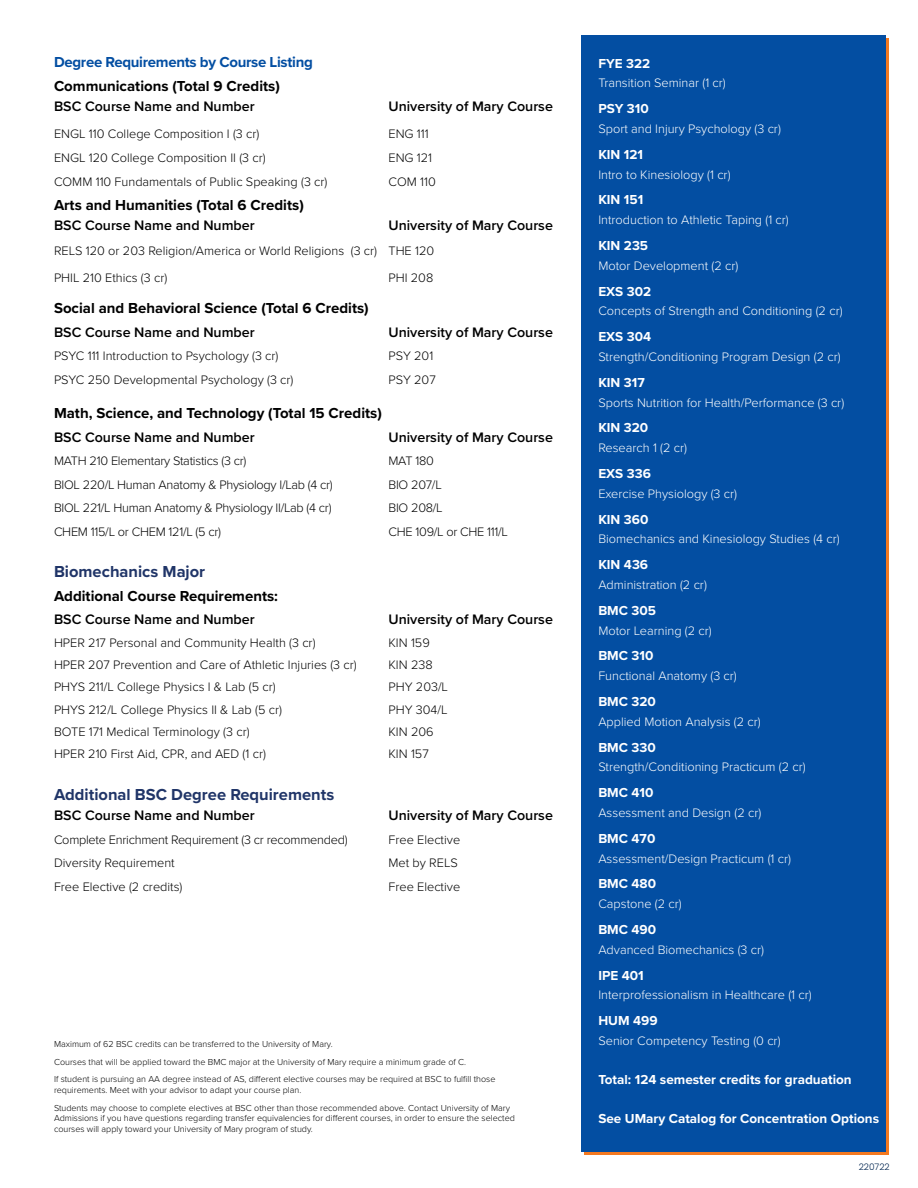
<style>
.page{position:relative;width:918px;height:1188px;background:#fff}
.page>*{position:absolute;margin:0;border:0;box-sizing:border-box;transform-origin:0 0}
.t1{font:700 16.5px "Proxima Nova";color:#203568}
.t2{font:700 15px "Proxima Nova";color:#000}
.t3{font:700 15px "Proxima Nova";letter-spacing:-.02em;color:#034ea2}
.t4{font:600 14.25px "Proxima Nova";color:#000}
.t5{font:700 13.5px "Proxima Nova";color:#fff}
.t6{font:300 12.75px/27.3px "Proxima Nova";color:#000}
.t7{font:300 12.75px "Proxima Nova";color:#fff}
.t8{font:300 12.75px "Proxima Nova";letter-spacing:-.02em;color:#000}
.t9{font:300 9px/17.5px "Proxima Nova";color:#000}
.t10{font:300 9px "Poppins";color:#002550}
</style>
<div class="page">
<div style="left:581px;top:36px;width:305px;height:1116px;background:#034ea2"></div>
<p class="t3" style="left:54px;top:51px;width:260px">Degree Requirements by Course Listing</p>
<p class="t2" style="left:54px;top:75px;width:227px">Communications (Total 9 Credits)</p>
<p class="t4" style="left:54px;top:96px;width:202px">BSC Course Name and Number</p>
<p class="t4" style="left:389px;top:96px;width:166px">University of Mary Course</p>
<p class="t6" style="left:54px;top:120px;width:207px">ENGL 110 College Composition I (3 cr)</p>
<p class="t6" style="left:388px;top:120px;width:42px">ENG 111</p>
<p class="t6" style="left:54px;top:144px;width:213px">ENGL 120 College Composition II (3 cr)</p>
<p class="t6" style="left:388px;top:144px;width:45px">ENG 121</p>
<p class="t6" style="left:54px;top:168px;width:275px">COMM 110 Fundamentals of Public Speaking (3 cr)</p>
<p class="t6" style="left:388px;top:168px;width:49px">COM 110</p>
<p class="t2" style="left:54px;top:194px;width:251px">Arts and Humanities (Total 6 Credits)</p>
<p class="t4" style="left:54px;top:215px;width:202px">BSC Course Name and Number</p>
<p class="t4" style="left:389px;top:215px;width:166px">University of Mary Course</p>
<p class="t6" style="left:54px;top:236px;width:382px">RELS 120 or 203 Religion/America or World Religions (3 cr) THE 120<br>PHIL 210 Ethics (3 cr)</p>
<p class="t6" style="left:388px;top:263px;width:46px">PHI 208</p>
<p class="t2" style="left:54px;top:297px;width:316px">Social and Behavioral Science (Total 6 Credits)</p>
<p class="t4" style="left:54px;top:321px;width:202px">BSC Course Name and Number</p>
<p class="t4" style="left:389px;top:321px;width:166px">University of Mary Course</p>
<p class="t6" style="left:54px;top:342px;width:226px">PSYC 111 Introduction to Psychology (3 cr)</p>
<p class="t6" style="left:388px;top:342px;width:46px">PSY 201</p>
<p class="t6" style="left:54px;top:365px;width:241px">PSYC 250 Developmental Psychology (3 cr)</p>
<p class="t6" style="left:388px;top:365px;width:49px">PSY 207</p>
<p class="t2" style="left:54px;top:402px;width:329px">Math, Science, and Technology (Total 15 Credits)</p>
<p class="t4" style="left:54px;top:426px;width:202px">BSC Course Name and Number</p>
<p class="t4" style="left:389px;top:426px;width:166px">University of Mary Course</p>
<p class="t8" style="left:54px;top:451px;width:194px">MATH 210 Elementary Statistics (3 cr)</p>
<p class="t6" style="left:388px;top:446px;width:47px">MAT 180</p>
<p class="t8" style="left:54px;top:475px;width:280px">BIOL 220/L Human Anatomy &amp; Physiology I/Lab (4 cr)</p>
<p class="t6" style="left:388px;top:470px;width:55px">BIO 207/L</p>
<p class="t8" style="left:54px;top:498px;width:279px">BIOL 221/L Human Anatomy &amp; Physiology II/Lab (4 cr)</p>
<p class="t6" style="left:388px;top:493px;width:56px">BIO 208/L</p>
<p class="t8" style="left:54px;top:522px;width:169px">CHEM 115/L or CHEM 121/L (5 cr)</p>
<p class="t8" style="left:388px;top:522px;width:121px">CHE 109/L or CHE 111/L</p>
<p class="t1" style="left:54px;top:559px;width:153px">Biomechanics Major</p>
<p class="t2" style="left:54px;top:585px;width:226px">Additional Course Requirements:</p>
<p class="t4" style="left:54px;top:609px;width:202px">BSC Course Name and Number</p>
<p class="t4" style="left:389px;top:609px;width:166px">University of Mary Course</p>
<p class="t6" style="left:54px;top:628px;width:263px">HPER 217 Personal and Community Health (3 cr)</p>
<p class="t6" style="left:388px;top:628px;width:43px">KIN 159</p>
<p class="t6" style="left:54px;top:650px;width:304px">HPER 207 Prevention and Care of Athletic Injuries (3 cr)</p>
<p class="t6" style="left:388px;top:650px;width:46px">KIN 238</p>
<p class="t6" style="left:54px;top:673px;width:223px">PHYS 211/L College Physics I &amp; Lab (5 cr)</p>
<p class="t6" style="left:388px;top:673px;width:61px">PHY 203/L</p>
<p class="t6" style="left:54px;top:695px;width:230px">PHYS 212/L College Physics II &amp; Lab (5 cr)</p>
<p class="t6" style="left:388px;top:695px;width:61px">PHY 304/L</p>
<p class="t6" style="left:54px;top:718px;width:197px">BOTE 171 Medical Terminology (3 cr)</p>
<p class="t6" style="left:388px;top:718px;width:47px">KIN 206</p>
<p class="t6" style="left:54px;top:740px;width:213px">HPER 210 First Aid, CPR, and AED (1 cr)</p>
<p class="t6" style="left:388px;top:740px;width:42px">KIN 157</p>
<p class="t1" style="left:54px;top:782px;width:282px">Additional BSC Degree Requirements</p>
<p class="t4" style="left:54px;top:805px;width:202px">BSC Course Name and Number</p>
<p class="t4" style="left:389px;top:805px;width:166px">University of Mary Course</p>
<p class="t8" style="left:54px;top:830px;width:295px">Complete Enrichment Requirement (3 cr recommended)</p>
<p class="t6" style="left:388px;top:825px;width:73px">Free Elective</p>
<p class="t6" style="left:54px;top:849px;width:122px">Diversity Requirement</p>
<p class="t6" style="left:388px;top:849px;width:71px">Met by RELS</p>
<p class="t6" style="left:54px;top:872px;width:130px">Free Elective (2 credits)</p>
<p class="t6" style="left:388px;top:872px;width:73px">Free Elective</p>
<p class="t9" style="left:54px;top:1035px;width:443px">Maximum of 62 BSC credits can be transferred to the University of Mary.<br>Courses that will be applied toward the BMC major at the University of Mary require a minimum grade of C.<br>If student is pursuing an AA degree instead of AS, different elective courses may be required at BSC to fulfill those</p>
<p class="t9" style="left:54px;top:1081px;width:458px">requirements. Meet with your advisor to adapt your course plan.<br>Students may choose to complete electives at BSC other than those recommended above. Contact University of Mary</p>
<p class="t9" style="left:54px;top:1113px;width:463px;line-height:10.8px">Admissions if you have questions regarding transfer equivalencies for different courses, in order to ensure the selected courses will apply toward your University of Mary program of study.</p>
<p class="t5" style="left:598px;top:53px;width:53px">FYE 322</p>
<p class="t7" style="left:598px;top:74px;width:129px">Transition Seminar (1 cr)</p>
<p class="t5" style="left:598px;top:99px;width:52px">PSY 310</p>
<p class="t7" style="left:598px;top:119px;width:184px">Sport and Injury Psychology (3 cr)</p>
<p class="t5" style="left:598px;top:144px;width:46px">KIN 121</p>
<p class="t7" style="left:598px;top:165px;width:134px">Intro to Kinesiology (1 cr)</p>
<p class="t5" style="left:598px;top:190px;width:46px">KIN 151</p>
<p class="t7" style="left:598px;top:211px;width:192px">Introduction to Athletic Taping (1 cr)</p>
<p class="t5" style="left:598px;top:235px;width:51px">KIN 235</p>
<p class="t7" style="left:598px;top:256px;width:142px">Motor Development (2 cr)</p>
<p class="t5" style="left:598px;top:281px;width:54px">EXS 302</p>
<p class="t7" style="left:598px;top:302px;width:246px">Concepts of Strength and Conditioning (2 cr)</p>
<p class="t5" style="left:598px;top:327px;width:54px">EXS 304</p>
<p class="t7" style="left:598px;top:347px;width:244px">Strength/Conditioning Program Design (2 cr)</p>
<p class="t5" style="left:598px;top:372px;width:48px">KIN 317</p>
<p class="t7" style="left:598px;top:393px;width:247px">Sports Nutrition for Health/Performance (3 cr)</p>
<p class="t5" style="left:598px;top:418px;width:51px">KIN 320</p>
<p class="t7" style="left:598px;top:439px;width:90px">Research 1 (2 cr)</p>
<p class="t5" style="left:598px;top:463px;width:54px">EXS 336</p>
<p class="t7" style="left:598px;top:484px;width:140px">Exercise Physiology (3 cr)</p>
<p class="t5" style="left:598px;top:509px;width:52px">KIN 360</p>
<p class="t7" style="left:598px;top:530px;width:243px">Biomechanics and Kinesiology Studies (4 cr)</p>
<p class="t5" style="left:598px;top:555px;width:51px">KIN 436</p>
<p class="t7" style="left:598px;top:575px;width:110px">Administration (2 cr)</p>
<p class="t5" style="left:598px;top:600px;width:59px">BMC 305</p>
<p class="t7" style="left:598px;top:621px;width:115px">Motor Learning (2 cr)</p>
<p class="t5" style="left:598px;top:646px;width:57px">BMC 310</p>
<p class="t7" style="left:598px;top:667px;width:140px">Functional Anatomy (3 cr)</p>
<p class="t5" style="left:598px;top:691px;width:59px">BMC 320</p>
<p class="t7" style="left:598px;top:712px;width:164px">Applied Motion Analysis (2 cr)</p>
<p class="t5" style="left:598px;top:737px;width:59px">BMC 330</p>
<p class="t7" style="left:598px;top:758px;width:209px">Strength/Conditioning Practicum (2 cr)</p>
<p class="t5" style="left:598px;top:783px;width:57px">BMC 410</p>
<p class="t7" style="left:598px;top:803px;width:164px">Assessment and Design (2 cr)</p>
<p class="t5" style="left:598px;top:828px;width:59px">BMC 470</p>
<p class="t7" style="left:598px;top:849px;width:194px">Assessment/Design Practicum (1 cr)</p>
<p class="t5" style="left:598px;top:874px;width:59px">BMC 480</p>
<p class="t7" style="left:598px;top:895px;width:85px">Capstone (2 cr)</p>
<p class="t5" style="left:598px;top:919px;width:59px">BMC 490</p>
<p class="t7" style="left:598px;top:940px;width:167px">Advanced Biomechanics (3 cr)</p>
<p class="t5" style="left:598px;top:965px;width:47px">IPE 401</p>
<p class="t7" style="left:598px;top:986px;width:215px">Interprofessionalism in Healthcare (1 cr)</p>
<p class="t5" style="left:598px;top:1011px;width:61px">HUM 499</p>
<p class="t7" style="left:598px;top:1031px;width:184px">Senior Competency Testing (0 cr)</p>
<p class="t5" style="left:598px;top:1069px;width:255px">Total: 124 semester credits for graduation</p>
<p class="t5" style="left:598px;top:1108px;width:282px">See UMary Catalog for Concentration Options</p>
<p class="t10" style="left:859px;top:1162px;width:32px">220722</p>
</div>
